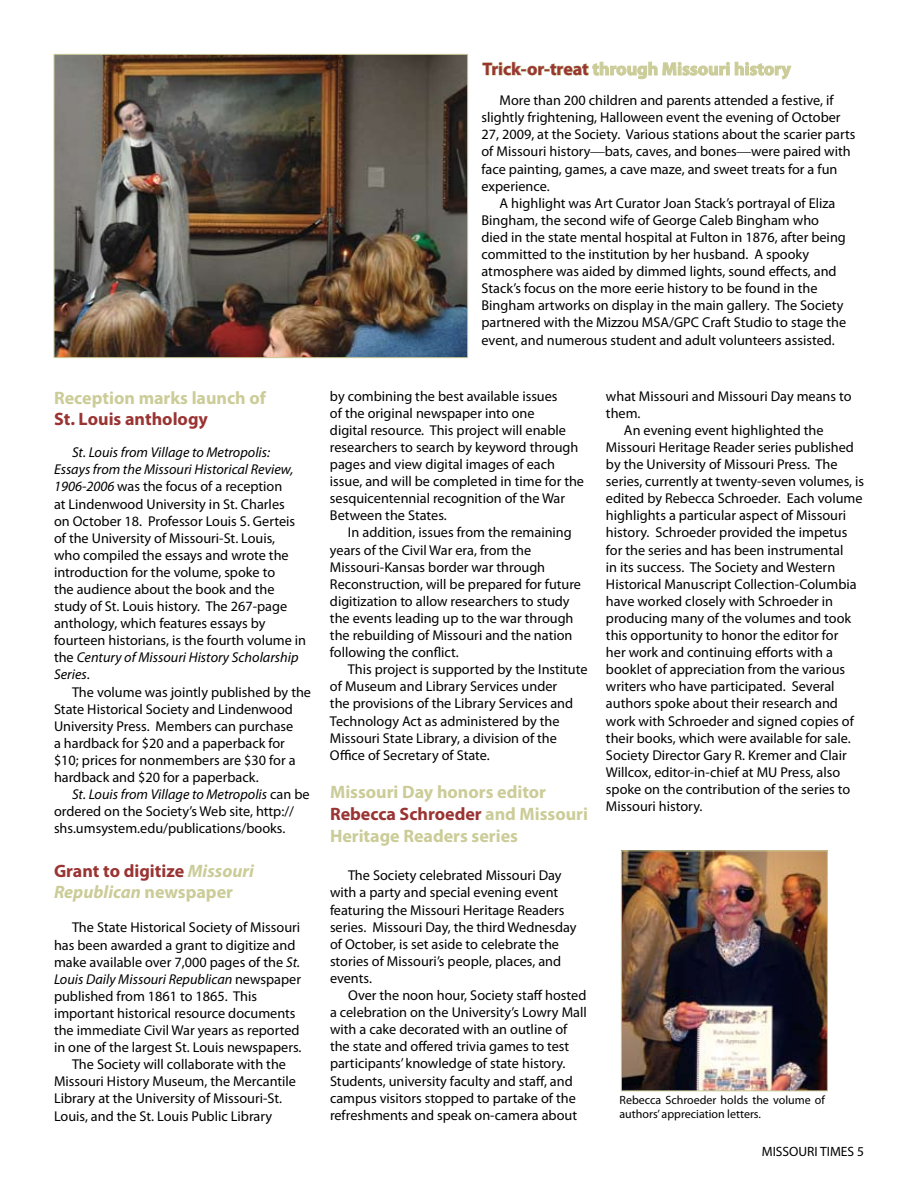
<style>
.page{position:relative;width:918px;height:1188px;background:#fff}
.page>*{position:absolute;margin:0;border:0;box-sizing:border-box;transform-origin:0 0}
.t1{font:700 18px/21.6px "Myriad Pro";color:#cbcc98}
.t2{font:italic 700 18px/21.6px "Myriad Pro";color:#cbcc98}
.t3{font:700 18px "Myriad Pro";color:#9a3433}
.t4{font:14.25px/17.1px "Myriad Pro";color:#000}
.t5{font:italic 14.25px "Myriad Pro";color:#000}
.t6{font:13.5px "Myriad Pro";color:#000}
.t7{font:12px/13.5px "Myriad Pro";color:#000}
.s1{font-style:italic}
.s2{font-style:normal;color:#9a3433}
.s3{font-style:normal}
.s4{color:#9a3433}
.s5{font-family:"Times New Roman"}
</style>
<div class="page">
<img style="left:56px;top:56px;width:410px;height:300px">
<div style="left:54px;top:54px;width:414px;height:304px;border:1px solid #cbcc98"></div>
<svg style="left:482px;top:61px;width:310px;height:19px"></svg>
<img style="left:623px;top:852px;width:203px;height:237px">
<div style="left:621px;top:850px;width:207px;height:241px;border:1px solid #cbcc98"></div>
<p class="t1" style="left:54px;top:386px;width:214px">Reception marks launch of</p>
<p class="t3" style="left:54px;top:407px;width:155px">St. Louis anthology</p>
<p class="t4" style="left:54px;top:444px;width:254px;text-indent:18px"><span class="s1">St. Louis from Village to Metropolis:<br>Essays from the Missouri Historical Review, 1906-2006</span> was the focus of a reception<br>at Lindenwood University in St. Charles<br>on October 18. Professor Louis S. Gerteis of the University of Missouri-St. Louis,<br>who compiled the essays and wrote the introduction for the volume, spoke to<br>the audience about the book and the study of St. Louis history. The 267-page anthology, which features essays by fourteen historians, is the fourth volume in the <span class="s1">Century of Missouri History Scholarship Series</span>.</p>
<p class="t4" style="left:54px;top:683px;width:259px;text-indent:18px">The volume was jointly published by the State Historical Society and Lindenwood University Press. Members can purchase<br>a hardback for $20 and a paperback for $10; prices for nonmembers are $30 for a hardback and $20 for a paperback.</p>
<p class="t4" style="left:54px;top:786px;width:257px;text-indent:18px"><span class="s1">St. Louis from Village to Metropolis</span> can be ordered on the Society’s Web site, http:// shs.umsystem.edu/publications/books.</p>
<p class="t2" style="left:54px;top:859px;width:201px"><span class="s2">Grant to digitize</span> Missouri<br>Republican <span class="s3">newspaper</span></p>
<p class="t4" style="left:72px;top:919px;width:230px">The State Historical Society of Missouri</p>
<p class="t4" style="left:54px;top:936px;width:243px">has been awarded a grant to digitize and</p>
<p class="t4" style="left:54px;top:953px;width:248px">make available over 7,000 pages of the <span class="s1">St.</span></p>
<p class="t5" style="left:54px;top:970px;width:248px">Louis Daily Missouri Republican <span class="s3">newspaper</span></p>
<p class="t4" style="left:54px;top:987px;width:205px">published from 1861 to 1865. This</p>
<p class="t4" style="left:54px;top:1004px;width:243px">important historical resource documents</p>
<p class="t4" style="left:54px;top:1021px;width:247px">the immediate Civil War years as reported</p>
<p class="t4" style="left:54px;top:1039px;width:249px">in one of the largest St. Louis newspapers.</p>
<p class="t4" style="left:72px;top:1056px;width:216px">The Society will collaborate with the</p>
<p class="t4" style="left:54px;top:1073px;width:244px">Missouri History Museum, the Mercantile</p>
<p class="t4" style="left:54px;top:1090px;width:230px">Library at the University of Missouri-St.</p>
<p class="t4" style="left:54px;top:1107px;width:220px">Louis, and the St. Louis Public Library</p>
<p class="t1" style="left:483px;top:58px;width:310px"><span class="s4">Trick-or-treat</span> through Missouri history</p>
<p class="t4" style="left:482px;top:92px;width:376px;text-indent:18px">More than 200 children and parents attended a festive, if slightly frightening, Halloween event the evening of October 27, 2009, at the Society. Various stations about the scarier parts of Missouri history<span class="s5">—</span>bats, caves, and bones<span class="s5">—</span>were paired with face painting, games, a cave maze, and sweet treats for a fun experience.</p>
<p class="t4" style="left:482px;top:194px;width:366px;text-indent:18px">A highlight was Art Curator Joan Stack’s portrayal of Eliza Bingham, the second wife of George Caleb Bingham who died in the state mental hospital at Fulton in 1876, after being committed to the institution by her husband. A spooky atmosphere was aided by dimmed lights, sound effects, and Stack’s focus on the more eerie history to be found in the Bingham artworks on display in the main gallery. The Society partnered with the Mizzou MSA/GPC Craft Studio to stage the event, and numerous student and adult volunteers assisted.</p>
<p class="t4" style="left:330px;top:387px;width:256px">by combining the best available issues<br>of the original newspaper into one<br>digital resource. This project will enable researchers to search by keyword through pages and view digital images of each issue, and will be completed in time for the sesquicentennial recognition of the War Between the States.</p>
<p class="t4" style="left:330px;top:524px;width:253px;text-indent:18px">In addition, issues from the remaining years of the Civil War era, from the Missouri-Kansas border war through Reconstruction, will be prepared for future digitization to allow researchers to study the events leading up to the war through the rebuilding of Missouri and the nation following the conflict.</p>
<p class="t4" style="left:330px;top:661px;width:259px;text-indent:18px">This project is supported by the Institute of Museum and Library Services under<br>the provisions of the Library Services and Technology Act as administered by the Missouri State Library, a division of the Office of Secretary of State.</p>
<p class="t1" style="left:330px;top:781px;width:259px">Missouri Day honors editor<br><span class="s4">Rebecca Schroeder</span> and Missouri<br>Heritage Readers series</p>
<p class="t4" style="left:330px;top:867px;width:248px;text-indent:18px">The Society celebrated Missouri Day with a party and special evening event featuring the Missouri Heritage Readers series. Missouri Day, the third Wednesday of October, is set aside to celebrate the stories of Missouri’s people, places, and events.</p>
<p class="t4" style="left:330px;top:987px;width:258px;text-indent:18px">Over the noon hour, Society staff hosted a celebration on the University’s Lowry Mall with a cake decorated with an outline of the state and offered trivia games to test participants’ knowledge of state history.<br>Students, university faculty and staff, and campus visitors stopped to partake of the refreshments and speak on-camera about</p>
<p class="t4" style="left:606px;top:387px;width:247px">what Missouri and Missouri Day means to</p>
<p class="t4" style="left:606px;top:404px;width:36px">them.</p>
<p class="t4" style="left:624px;top:421px;width:201px">An evening event highlighted the</p>
<p class="t4" style="left:606px;top:438px;width:249px">Missouri Heritage Reader series published</p>
<p class="t4" style="left:606px;top:456px;width:233px">by the University of Missouri Press. The</p>
<p class="t4" style="left:606px;top:473px;width:260px">series, currently at twenty-seven volumes, is</p>
<p class="t4" style="left:606px;top:490px;width:258px">edited by Rebecca Schroeder. Each volume</p>
<p class="t4" style="left:606px;top:507px;width:242px">highlights a particular aspect of Missouri</p>
<p class="t4" style="left:606px;top:524px;width:243px">history. Schroeder provided the impetus</p>
<p class="t4" style="left:606px;top:541px;width:239px">for the series and has been instrumental</p>
<p class="t4" style="left:606px;top:558px;width:231px">in its success. The Society and Western</p>
<p class="t4" style="left:606px;top:575px;width:252px">Historical Manuscript Collection-Columbia</p>
<p class="t4" style="left:606px;top:592px;width:229px">have worked closely with Schroeder in</p>
<p class="t4" style="left:606px;top:609px;width:247px">producing many of the volumes and took</p>
<p class="t4" style="left:606px;top:627px;width:234px">this opportunity to honor the editor for</p>
<p class="t4" style="left:606px;top:644px;width:228px">her work and continuing efforts with a</p>
<p class="t4" style="left:606px;top:661px;width:241px">booklet of appreciation from the various</p>
<p class="t4" style="left:606px;top:678px;width:230px">writers who have participated. Several</p>
<p class="t4" style="left:606px;top:695px;width:234px">authors spoke about their research and</p>
<p class="t4" style="left:606px;top:712px;width:249px">work with Schroeder and signed copies of</p>
<p class="t4" style="left:606px;top:729px;width:246px">their books, which were available for sale.</p>
<p class="t4" style="left:606px;top:746px;width:242px">Society Director Gary R. Kremer and Clair</p>
<p class="t4" style="left:606px;top:763px;width:236px">Willcox, editor-in-chief at MU Press, also</p>
<p class="t4" style="left:606px;top:780px;width:246px">spoke on the contribution of the series to</p>
<p class="t4" style="left:606px;top:798px;width:98px">Missouri history.</p>
<p class="t7" style="left:620px;top:1093px;width:207px">Rebecca Schroeder holds the volume of authors’ appreciation letters.</p>
<p class="t6" style="left:762px;top:1144px;width:104px">MISSOURI TIMES 5</p>
</div>
